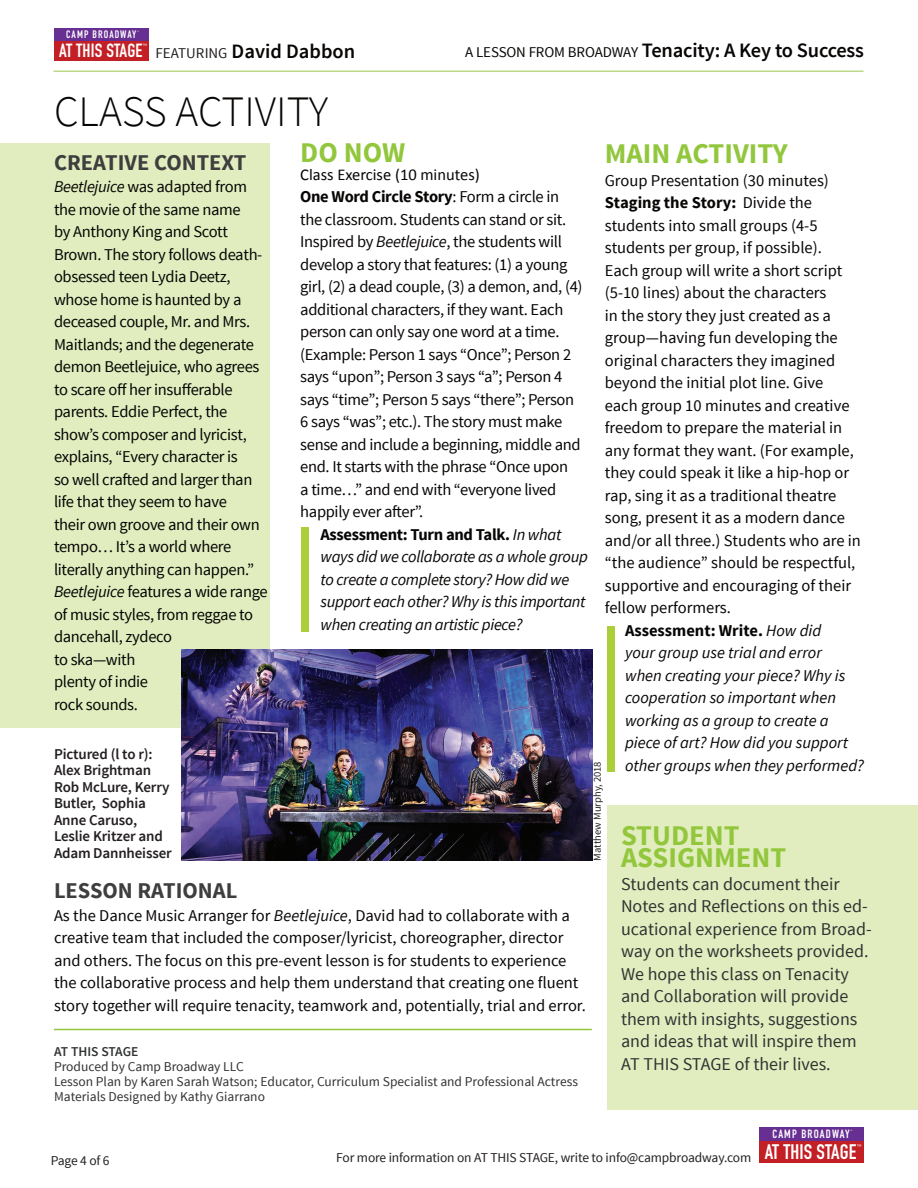
<style>
.page{position:relative;width:918px;height:1188px;background:#fff}
.page>*{position:absolute;margin:0;border:0;box-sizing:border-box;transform-origin:0 0}
.t1{font:300 43.5px "Source Sans Pro";color:#080605}
.t2{font:700 28.5px/22.5px "Source Sans Pro";color:#92c73d}
.t3{font:700 22.5px "Source Sans Pro";color:#3e3e3e}
.t4{font:600 20.4px "Source Sans Pro";letter-spacing:-.01em;color:#080605}
.t5{font:700 18.75px "DIN Condensed";letter-spacing:.01em;color:#fff}
.t6{font:18px/22.5px "Source Sans Pro";color:#313232}
.t7{font:16.5px/22.5px "Source Sans Pro";color:#080605}
.t8{font:16.5px/22.5px "Source Sans Pro";letter-spacing:-.02em;color:#040503}
.t9{font:16.5px/22.5px "Source Sans Pro";letter-spacing:-.02em;color:#080605}
.t10{font:italic 16.5px/22.5px "Source Sans Pro";letter-spacing:-.01em;color:#080605}
.t11{font:700 16.5px "Source Sans Pro";color:#080605}
.t12{font:16.5px "Calibri";color:#080605}
.t13{font:600 15px/16.5px "Source Sans Pro";letter-spacing:-.01em;color:#231f20}
.t14{font:13.5px/15px "Source Sans Pro";color:#313232}
.t15{font:13.5px "Source Sans Pro";letter-spacing:-.01em;color:#231f20}
.t16{font:600 13.5px "Source Sans Pro";letter-spacing:-.005em;color:#313232}
.t17{font:700 11.85px "DIN Condensed";letter-spacing:.1em;color:#fff}
.t18{font:700 10.65px "DIN Condensed";letter-spacing:.1em;color:#fff}
.t19{font:10.5px "Source Sans Pro";color:#231f20}
.t20{font:700 4.95px "DIN Condensed";color:#fff}
.t21{font:700 4.5px "DIN Condensed";color:#fff}
.t22{font:700 1.95px "DIN Condensed";color:#fff}
.t23{font:700 1.65px "DIN Condensed";color:#fff}
.s1{font-family:"Source Sans Pro";font-weight:400;font-size:15px;color:#231f20}
.s2{font-family:"Source Sans Pro";font-weight:600;font-size:20.4px;color:#080605}
.s3{font-weight:400;font-size:15px}
.s4{font-weight:700}
.s5{font-style:italic}
.s6{font-weight:700;font-style:normal}
.s7{font-weight:400}
.s8{font-weight:400;font-style:italic}
</style>
<div class="page">
<div style="left:0;top:144px;width:270px;height:584px;background:#e2edbf"></div>
<div style="left:301px;top:527px;width:8px;height:104px;background:#abcf3b"></div>
<div style="left:607px;top:626px;width:8px;height:146px;background:#abcf3b"></div>
<img style="left:181px;top:649px;width:412px;height:212px">
<div style="left:760px;top:1140px;width:104px;height:23px;background:#c22025"></div>
<div style="left:760px;top:1127px;width:104px;height:13px;background:#682f92"></div>
<div style="left:608px;top:806px;width:310px;height:304px;background:#e2edbf"></div>
<div style="left:55px;top:40px;width:94px;height:20px;background:#c22025"></div>
<div style="left:55px;top:28px;width:94px;height:12px;background:#682f92"></div>
<hr style="left:54px;top:71px;width:810px;height:1px;background:#bbd986">
<hr style="left:54px;top:1029px;width:538px;height:1px;background:#92c73d">
<p class="t18" style="left:66px;top:27px;width:72px">CAMP BROADWAY</p>
<p class="t23" style="left:137px;top:30px;width:3px">®</p>
<p class="t5" style="left:59px;top:38px;width:298px">AT THIS STAGE <span class="s1">FEATURING</span> <span class="s2">David Dabbon</span></p>
<p class="t4" style="left:465px;top:38px;width:400px"><span class="s3">A LESSON FROM BROADWAY</span> Tenacity: A Key to Success</p>
<p class="t21" style="left:143px;top:42px;width:6px">™</p>
<h1 class="t1" style="left:54px;top:85px;width:276px">CLASS ACTIVITY</h1>
<h2 class="t2" style="left:300px;top:142px;width:107px">DO NOW</h2>
<p class="t12" style="left:300px;top:164px;width:181px">Class Exercise (10 minutes)</p>
<p class="t9" style="left:300px;top:186px;width:284px"><span class="s4">One Word Circle Story</span>: Form a circle in the classroom. Students can stand or sit.<br>Inspired by <span class="s5">Beetlejuice</span>, the students will develop a story that features: (1) a young girl, (2) a dead couple, (3) a demon, and, (4) additional characters, if they want. Each person can only say one word at a time. (Example: Person 1 says “Once”; Person 2 says “upon”; Person 3 says “a”; Person 4 says “time”; Person 5 says “there”; Person 6 says “was”; etc.). The story must make sense and include a beginning, middle and end. It starts with the phrase “Once upon<br>a time…” and end with “everyone lived happily ever after”.</p>
<p class="t10" style="left:320px;top:523px;width:269px"><span class="s6">Assessment: Turn and Talk.</span> In what ways did we collaborate as a whole group to create a complete story? How did we support each other? Why is this important when creating an artistic piece?</p>
<h2 class="t2" style="left:605px;top:143px;width:184px">MAIN ACTIVITY</h2>
<p class="t7" style="left:605px;top:169px;width:226px">Group Presentation (30 minutes)</p>
<p class="t11" style="left:605px;top:192px;width:209px">Staging the Story: <span class="s7">Divide the</span></p>
<p class="t7" style="left:605px;top:214px;width:214px">students into small groups (4-5</p>
<p class="t7" style="left:605px;top:237px;width:219px">students per group, if possible).</p>
<p class="t7" style="left:605px;top:259px;width:239px">Each group will write a short script</p>
<p class="t7" style="left:605px;top:282px;width:223px">(5-10 lines) about the characters</p>
<p class="t7" style="left:605px;top:304px;width:228px">in the story they just created as a</p>
<p class="t7" style="left:605px;top:327px;width:235px">group—having fun developing the</p>
<p class="t7" style="left:605px;top:349px;width:232px">original characters they imagined</p>
<p class="t7" style="left:605px;top:372px;width:220px">beyond the initial plot line. Give</p>
<p class="t7" style="left:605px;top:394px;width:246px">each group 10 minutes and creative</p>
<p class="t7" style="left:605px;top:417px;width:239px">freedom to prepare the material in</p>
<p class="t7" style="left:605px;top:439px;width:251px">any format they want. (For example,</p>
<p class="t7" style="left:605px;top:462px;width:246px">they could speak it like a hip-hop or</p>
<p class="t7" style="left:605px;top:484px;width:233px">rap, sing it as a traditional theatre</p>
<p class="t7" style="left:605px;top:507px;width:242px">song, present it as a modern dance</p>
<p class="t7" style="left:605px;top:529px;width:258px">and/or all three.) Students who are in</p>
<p class="t7" style="left:605px;top:552px;width:252px">“the audience” should be respectful,</p>
<p class="t7" style="left:605px;top:574px;width:248px">supportive and encouraging of their</p>
<p class="t7" style="left:605px;top:597px;width:128px">fellow performers.</p>
<p class="t11" style="left:625px;top:620px;width:198px">Assessment: Write. <span class="s8">How did</span></p>
<p class="t10" style="left:625px;top:641px;width:198px">your group use trial and error</p>
<p class="t10" style="left:625px;top:664px;width:222px">when creating your piece? Why is</p>
<p class="t10" style="left:625px;top:686px;width:213px">cooperation so important when</p>
<p class="t10" style="left:625px;top:709px;width:205px">working as a group to create a</p>
<p class="t10" style="left:625px;top:731px;width:225px">piece of art? How did you support</p>
<p class="t10" style="left:625px;top:754px;width:240px">other groups when they performed?</p>
<h3 class="t3" style="left:54px;top:148px;width:194px">CREATIVE CONTEXT</h3>
<p class="t8" style="left:54px;top:176px;width:215px"><span class="s5">Beetlejuice</span> was adapted from the movie of the same name<br>by Anthony King and Scott<br>Brown. The story follows death&shy;obsessed teen Lydia Deetz, whose home is haunted by a deceased couple, Mr. and Mrs.<br>Maitlands; and the degenerate demon Beetlejuice, who agrees to scare off her insufferable parents. Eddie Perfect, the show’s composer and lyricist, explains, “Every character is<br>so well crafted and larger than life that they seem to have<br>their own groove and their own tempo… It’s a world where literally anything can happen.”<br><span class="s5">Beetlejuice</span> features a wide range of music styles, from reggae to dancehall, zydeco<br>to ska—with<br>plenty of indie<br>rock sounds.</p>
<p class="t13" style="left:54px;top:746px;width:119px">Pictured (l to r):<br>Alex Brightman<br>Rob McLure, Kerry<br>Butler, Sophia<br>Anne Caruso,<br>Leslie Kritzer and<br>Adam Dannheisser</p>
<p class="t19" style="left:591px;top:861px;width:101px;rotate:-90deg">Matthew Murphy, 2018</p>
<h2 class="t2" style="left:621px;top:825px;width:167px">STUDENT<br>ASSIGNMENT</h2>
<p class="t6" style="left:621px;top:873px;width:252px">Students can document their<br>Notes and Reflections on this ed&shy;ucational experience from Broad&shy;way on the worksheets provided.<br>We hope this class on Tenacity and Collaboration will provide them with insights, suggestions and ideas that will inspire them<br>AT THIS STAGE of their lives.</p>
<h3 class="t3" style="left:54px;top:876px;width:185px">LESSON RATIONAL</h3>
<p class="t7" style="left:54px;top:904px;width:533px">As the Dance Music Arranger for <span class="s5">Beetlejuice</span>, David had to collaborate with a creative team that included the composer/lyricist, choreographer, director and others. The focus on this pre-event lesson is for students to experience the collaborative process and help them understand that creating one fluent story together will require tenacity, teamwork and, potentially, trial and error.</p>
<p class="t16" style="left:54px;top:1043px;width:86px">AT THIS STAGE</p>
<p class="t14" style="left:54px;top:1059px;width:526px">Produced by Camp Broadway LLC<br>Lesson Plan by Karen Sarah Watson; Educator, Curriculum Specialist and Professional Actress<br>Materials Designed by Kathy Giarrano</p>
<p class="t17" style="left:772px;top:1126px;width:79px">CAMP BROADWAY</p>
<p class="t22" style="left:851px;top:1129px;width:3px">®</p>
<p class="t15" style="left:51px;top:1152px;width:60px">Page 4 of 6</p>
<p class="t15" style="left:336px;top:1150px;width:522px">For more information on AT THIS STAGE, write to info@campbroadway.com <sup>AT</sup> <sup>THIS</sup> <sup>STAGE</sup></p>
<p class="t20" style="left:857px;top:1143px;width:6px">™</p>
</div>
